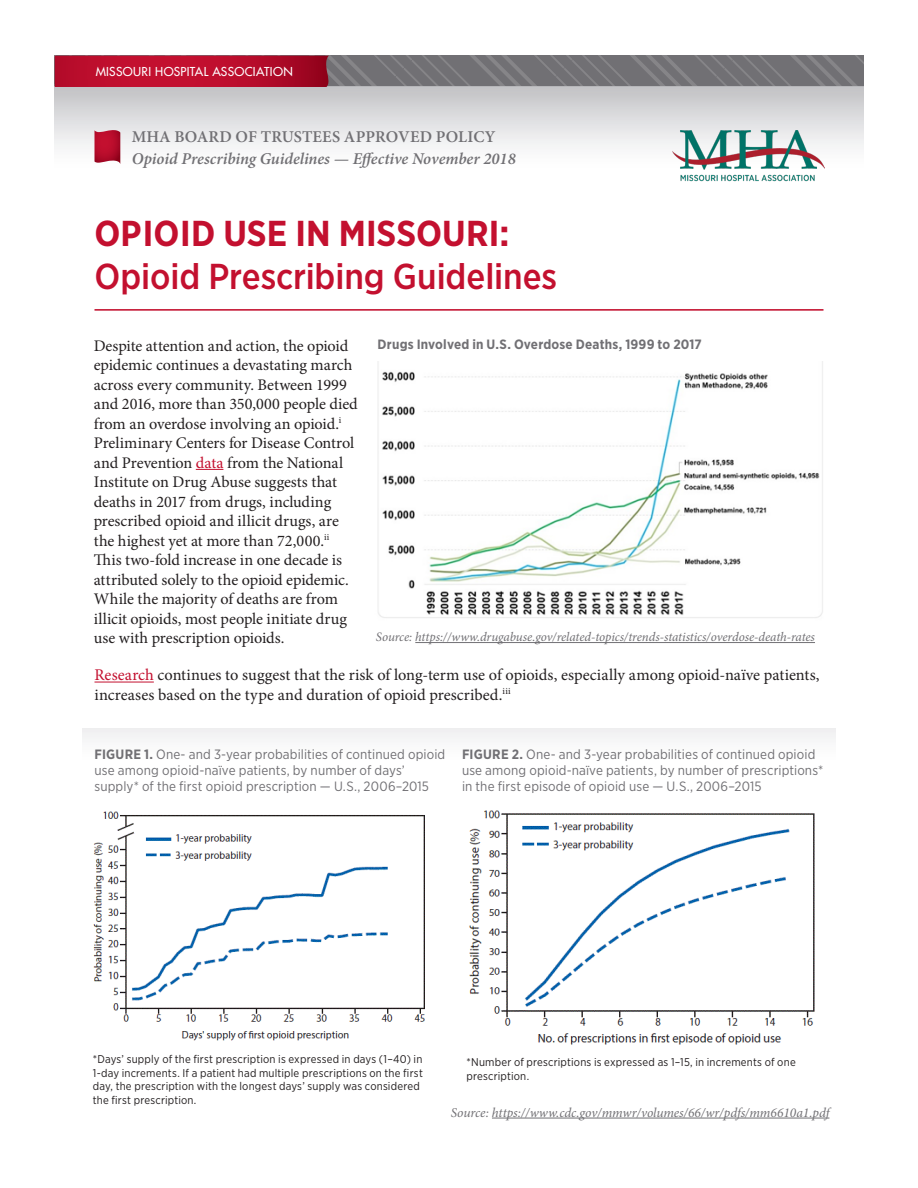
<style>
.page{position:relative;width:918px;height:1188px;background:#fff}
.page>*{position:absolute;margin:0;border:0;box-sizing:border-box;transform-origin:0 0}
.t1{font:500 36px/43.2px "Gotham Narrow";letter-spacing:-.005em;color:#c3102f}
.t2{font:italic 600 16.5px "Minion Pro";color:#717074}
.t3{font:600 16.5px "Minion Pro";letter-spacing:.01em;color:#717074}
.Body{font:16.35px/19.5px "Minion Pro";color:#231f20}
.Body-2{font:16.2px/19.5px "Minion Pro";letter-spacing:-.005em;color:#231f20}
.Figure_Table_Head{font:13.5px/16.2px "Gotham Narrow";letter-spacing:.01em;color:#717074}
.Source{font:italic 13.5px "Minion Pro";letter-spacing:-.005em;color:#717074}
.Figure_Table_Head-2{font:700 13.5px "Gotham Narrow";letter-spacing:.015em;color:#717074}
.Source-2{font:italic 12.9px "Minion Pro";letter-spacing:-.01em;color:#717074}
.t4{font:12px "Futura";letter-spacing:.025em;color:#fff}
.Body-3{font:11.25px/13.5px "Gotham Narrow";letter-spacing:.015em;color:#231f20}
.s1{font-weight:700}
.s2{color:#c3102f}
</style>
<div class="page">
<svg style="left:54px;top:55px;width:810px;height:32px;background:#777579"></svg>
<div style="left:54px;top:87px;width:810px;height:104px;background:linear-gradient(to bottom,#c9c9cc,#fff)"></div>
<svg style="left:94px;top:130px;width:26px;height:34px"></svg>
<svg style="left:55px;top:56px;width:274px;height:31px;background:#b70c2b"></svg>
<svg style="left:196px;top:469px;width:27px;height:1px"></svg>
<hr style="left:94px;top:309px;width:730px;height:2px;background:#c3102f">
<img style="left:378px;top:362px;width:445px;height:256px">
<hr style="left:415px;top:642px;width:400px;height:1px;background:#717074">
<img style="left:93px;top:811px;width:332px;height:230px">
<img style="left:469px;top:810px;width:346px;height:235px">
<hr style="left:492px;top:1118px;width:337px;height:1px;background:#717074">
<hr style="left:94px;top:682px;width:60px;height:1px;background:#c3102f">
<img style="left:672px;top:130px;width:152px;height:53px">
<p class="t4" style="left:96px;top:64px;width:199px">MISSOURI HOSPITAL ASSOCIATION</p>
<p class="t3" style="left:132px;top:125px;width:365px">MHA BOARD OF TRUSTEES APPROVED POLICY</p>
<p class="t2" style="left:132px;top:147px;width:386px">Opioid Prescribing Guidelines — Effective November 2018</p>
<p class="t1" style="left:94px;top:211px;width:464px"><span class="s1">OPIOID USE IN MISSOURI:<br></span>Opioid Prescribing Guidelines</p>
<p class="Body-2" style="left:94px;top:336px;width:266px">Despite attention and action, the opioid epidemic continues a devastating march across every community. Between 1999 and 2016, more than 350,000 people died from an overdose involving an opioid.<sup>i </sup>Preliminary Centers for Disease Control and Prevention <span class="s2">data</span> from the National Institute on Drug Abuse suggests that deaths in 2017 from drugs, including prescribed opioid and illicit drugs, are the highest yet at more than 72,000.<sup>ii </sup>This two-fold increase in one decade is attributed solely to the opioid epidemic.<br>While the majority of deaths are from illicit opioids, most people initiate drug use with prescription opioids.</p>
<p class="Figure_Table_Head-2" style="left:378px;top:335px;width:326px">Drugs Involved in U.S. Overdose Deaths, 1999 to 2017</p>
<p class="Source-2" style="left:376px;top:628px;width:441px">Source: https://www.drugabuse.gov/related-topics/trends-statistics/overdose-death-rates</p>
<p class="Body" style="left:94px;top:666px;width:727px"><span class="s2">Research</span> continues to suggest that the risk of long-term use of opioids, especially among opioid-naïve patients, increases based on the type and duration of opioid prescribed.<sup>iii</sup></p>
<p class="Figure_Table_Head" style="left:94px;top:746px;width:352px"><span class="s1">FIGURE 1.</span> One- and 3-year probabilities of continued opioid use among opioid-naïve patients, by number of days’ supply* of the first opioid prescription — U.S., 2006–2015</p>
<p class="Figure_Table_Head" style="left:462px;top:746px;width:363px"><span class="s1">FIGURE 2.</span> One- and 3-year probabilities of continued opioid use among opioid-naïve patients, by number of prescriptions* in the first episode of opioid use — U.S., 2006–2015</p>
<p class="Body-3" style="left:93px;top:1053px;width:332px">*Days’ supply of the first prescription is expressed in days (1–40) in 1-day increments. If a patient had multiple prescriptions on the first day, the prescription with the longest days’ supply was considered the first prescription.</p>
<p class="Body-3" style="left:467px;top:1055px;width:331px">*Number of prescriptions is expressed as 1–15, in increments of one prescription.</p>
<p class="Source" style="left:451px;top:1103px;width:380px">Source: https://www.cdc.gov/mmwr/volumes/66/wr/pdfs/mm6610a1.pdf</p>
</div>
